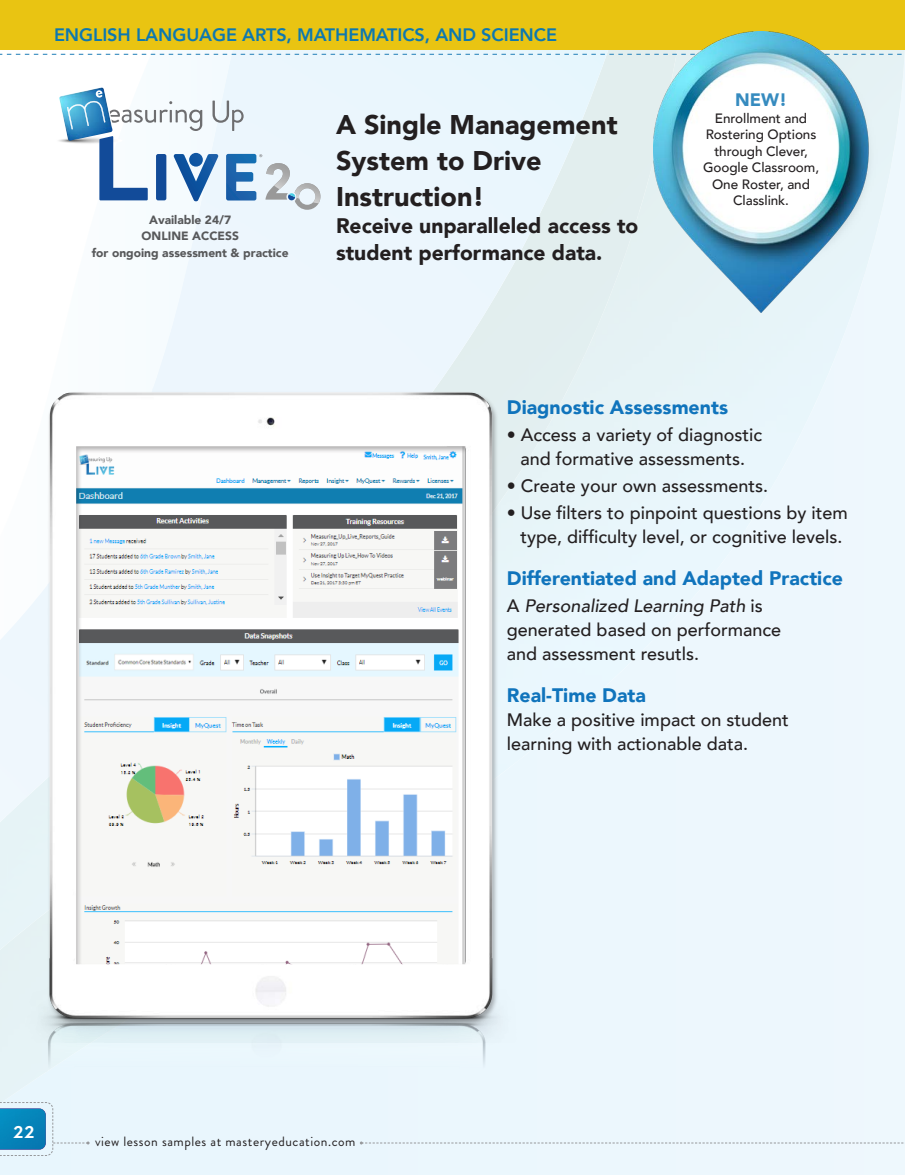
<style>
.page{position:relative;width:905px;height:1175px;background:#fff}
.page>*{position:absolute;margin:0;border:0;box-sizing:border-box;transform-origin:0 0}
.t1{font:900 27px/36px "Avenir";color:#231f20}
.t2{font:700 22.5px "Neutra Disp";color:#fff}
.t3{font:900 21px "Avenir";color:#231f20}
.t4{font:900 19.5px "Avenir";color:#1074bc}
.t5{font:500 18px/24px "Avenir";color:#231f20;text-align:center}
._0_Lesson_num{font:800 18px "Avenir";letter-spacing:-.005em;color:#0d78b0}
.t6{font:900 18px "Avenir";color:#368bbf}
.t7{font:500 13.5px/16.5px "Avenir";letter-spacing:-.005em;color:#231f20;text-align:center}
.t8{font:13.5px "Brandon Grotesque";letter-spacing:.04em;color:#231f20}
.t9{font:900 12px "Avenir";color:#57585a}
.s1{font-style:italic}
</style>
<div class="page">
<div style="left:0;top:49px;width:904px;height:1125px;background:#edf7fd"></div>
<div style="left:585px;top:262px;width:54px;height:443px;background:#e8f5fa"></div>
<img style="left:531px;top:353px;width:54px;height:397px">
<div style="left:638px;top:316px;width:212px;height:163px;background:#e8f5fa"></div>
<div style="left:519px;top:453px;width:13px;height:339px;background:#eaf7fc"></div>
<div style="left:638px;top:478px;width:108px;height:162px;background:#eaf7fd"></div>
<div style="left:745px;top:478px;width:32px;height:52px;background:#eaf6fd"></div>
<img style="left:638px;top:639px;width:15px;height:16px">
<div style="left:0;top:944px;width:104px;height:128px;background:#e5f2f5"></div>
<img style="left:0;top:1071px;width:48px;height:30px">
<div style="left:580px;top:49px;width:73px;height:213px;background:#e2eeee"></div>
<img style="left:568px;top:155px;width:13px;height:4px">
<div style="left:477px;top:251px;width:52px;height:283px;background:#e2eeef"></div>
<div style="left:580px;top:261px;width:43px;height:102px;background:#e2eff0"></div>
<img style="left:8px;top:827px;width:10px;height:117px">
<img style="left:0;top:827px;width:8px;height:163px">
<svg style="left:0;top:49px;width:205px;height:534px"></svg>
<div style="left:205px;top:49px;width:317px;height:266px;background:#ebf6fd"></div>
<img style="left:521px;top:49px;width:88px;height:106px">
<div style="left:152px;top:210px;width:54px;height:163px;background:#f5fbfe"></div>
<img style="left:521px;top:154px;width:47px;height:97px">
<div style="left:205px;top:314px;width:210px;height:59px;background:#edf6fd"></div>
<img style="left:415px;top:314px;width:69px;height:55px">
<img style="left:415px;top:368px;width:34px;height:5px">
<img style="left:0;top:583px;width:18px;height:244px">
<svg style="left:0;top:1101px;width:90px;height:55px;background:#90c7e0"></svg>
<svg style="left:360px;top:1141px;width:544px;height:3px;background:#dae3e8"></svg>
<svg style="left:0;top:54px;width:904px;height:1px"></svg>
<div style="left:0;top:0;width:904px;height:49px;background:#e9c412"></div>
<img style="left:55px;top:137px;width:12px;height:7px">
<img style="left:59px;top:87px;width:54px;height:54px">
<svg style="left:67px;top:90px;width:253px;height:120px"></svg>
<img style="left:18px;top:373px;width:500px;height:670px">
<img style="left:653px;top:32px;width:226px;height:281px">
<img style="left:21px;top:978px;width:498px;height:90px">
<p class="_0_Lesson_num" style="left:54px;top:20px;width:504px">ENGLISH LANGUAGE ARTS, MATHEMATICS, AND SCIENCE</p>
<p class="t9" style="left:149px;top:209px;width:83px">Available 24/7</p>
<p class="t9" style="left:141px;top:226px;width:99px">ONLINE ACCESS</p>
<p class="t9" style="left:92px;top:242px;width:198px">for ongoing assessment &amp; practice</p>
<p class="t1" style="left:336px;top:106px;width:283px">A Single Management<br>System to Drive<br>Instruction!</p>
<p class="t3" style="left:336px;top:207px;width:304px">Receive unparalleled access to</p>
<p class="t3" style="left:336px;top:234px;width:268px">student performance data.</p>
<p class="t6" style="left:735px;top:85px;width:54px">NEW!</p>
<p class="t7" style="left:703px;top:109px;width:117px">Enrollment and<br>Rostering Options through Clever,<br>Google Classroom,<br>One Roster, and<br>Classlink.</p>
<p class="t4" style="left:507px;top:391px;width:222px">Diagnostic Assessments</p>
<p class="t5" style="left:507px;top:422px;width:257px">• Access a variety of diagnostic and formative assessments.</p>
<p class="t5" style="left:507px;top:473px;width:263px">• Create your own assessments.</p>
<p class="t5" style="left:507px;top:500px;width:342px">• Use filters to pinpoint questions by item type, difficulty level, or cognitive levels.</p>
<p class="t4" style="left:507px;top:562px;width:337px">Differentiated and Adapted Practice</p>
<p class="t5" style="left:507px;top:593px;width:276px;text-align:left">A <span class="s1">Personalized Learning Path</span> is generated based on performance and assessment resutls.</p>
<p class="t4" style="left:507px;top:679px;width:141px">Real-Time Data</p>
<p class="t5" style="left:507px;top:707px;width:283px">Make a positive impact on student</p>
<p class="t5" style="left:507px;top:731px;width:243px">learning with actionable data.</p>
<p class="t2" style="left:14px;top:1117px;width:23px">22</p>
<p class="t8" style="left:95px;top:1132px;width:262px">view lesson samples at masteryeducation.com</p>
</div>
